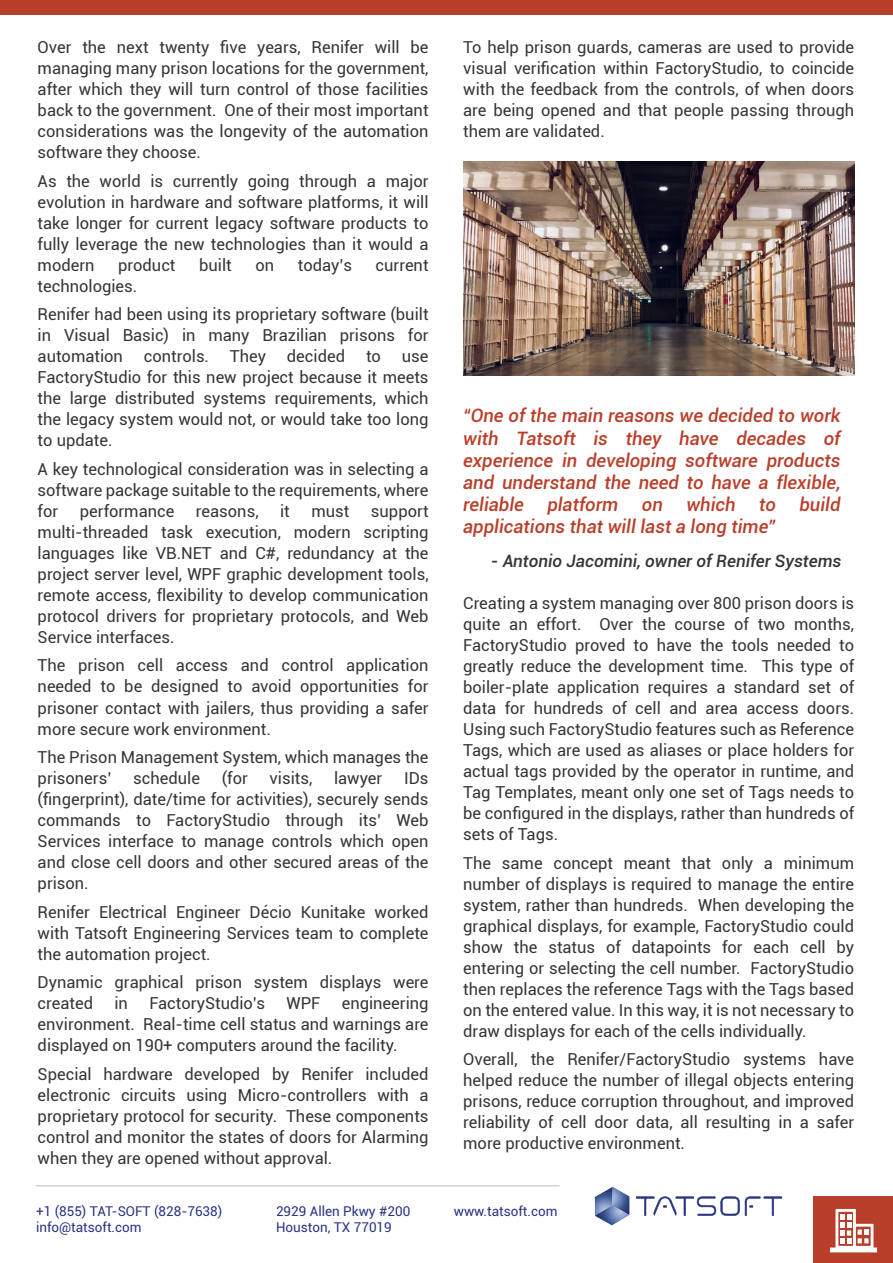
<style>
.page{position:relative;width:893px;height:1263px;background:#fff}
.page>*{position:absolute;margin:0;border:0;box-sizing:border-box;transform-origin:0 0}
.t1{font:italic 500 18.45px/22.2px "Roboto";color:#ba3f2b;text-align:justify}
.t2{font:italic 500 17.1px "Roboto";color:#353535}
.t3{font:16.5px/21px "Roboto";color:#353535;text-align:justify}
.t4{font:13.5px/16.2px "Roboto";color:#2a3484}
</style>
<div class="page">
<hr style="left:36px;top:1185px;width:524px;height:1px;background:#d3d3d3">
<svg style="left:636px;top:1196px;width:146px;height:20px"></svg>
<svg style="left:595px;top:1187px;width:34px;height:38px"></svg>
<div style="left:0;top:0;width:893px;height:14px;background:#ba3f2b"></div>
<div style="left:813px;top:1197px;width:80px;height:66px;background:#ba3f2b"></div>
<svg style="left:830px;top:1209px;width:47px;height:43px"></svg>
<img style="left:463px;top:161px;width:391px;height:214px">
<p class="t3" style="left:38px;top:36px;width:392px">Over the next twenty five years, Renifer will be managing many prison locations for the government, after which they will turn control of those facilities back to the government. One of their most important considerations was the longevity of the automation software they choose.</p>
<p class="t3" style="left:38px;top:170px;width:392px">As the world is currently going through a major evolution in hardware and software platforms, it will take longer for current legacy software products to fully leverage the new technologies than it would a modern</p>
<p class="t3" style="left:118px;top:254px;width:59px">product</p>
<p class="t3" style="left:199px;top:254px;width:34px">built</p>
<p class="t3" style="left:255px;top:254px;width:20px">on</p>
<p class="t3" style="left:298px;top:254px;width:56px">today’s</p>
<p class="t3" style="left:376px;top:254px;width:54px">current</p>
<p class="t3" style="left:38px;top:271px;width:392px;line-height:28.5px">technologies.<br>Renifer had been using its proprietary software (built</p>
<p class="t3" style="left:38px;top:324px;width:392px">in Visual Basic) in many Brazilian prisons for automation</p>
<p class="t3" style="left:144px;top:345px;width:67px">controls.</p>
<p class="t3" style="left:230px;top:345px;width:38px">They</p>
<p class="t3" style="left:287px;top:345px;width:60px">decided</p>
<p class="t3" style="left:366px;top:345px;width:16px">to</p>
<p class="t3" style="left:38px;top:345px;width:392px;text-indent:364px">use FactoryStudio for this new project because it meets the large distributed systems requirements, which the legacy system would not, or would take too long to update.</p>
<p class="t3" style="left:38px;top:458px;width:392px">A key technological consideration was in selecting a software package suitable to the requirements, where for</p>
<p class="t3" style="left:80px;top:500px;width:96px">performance</p>
<p class="t3" style="left:196px;top:500px;width:64px">reasons,</p>
<p class="t3" style="left:280px;top:500px;width:11px">it</p>
<p class="t3" style="left:311px;top:500px;width:39px">must</p>
<p class="t3" style="left:38px;top:500px;width:392px;text-indent:333px">support multi-threaded task execution, modern scripting languages like VB.NET and C#, redundancy at the project server level, WPF graphic development tools, remote access, flexibility to develop communication protocol drivers for proprietary protocols, and Web Service interfaces.</p>
<p class="t3" style="left:38px;top:654px;width:392px">The prison cell access and control application needed to be designed to avoid opportunities for prisoner contact with jailers, thus providing a safer more secure work environment.</p>
<p class="t3" style="left:38px;top:746px;width:392px">The Prison Management System, which manages the prisoners’</p>
<p class="t3" style="left:133px;top:767px;width:68px">schedule</p>
<p class="t3" style="left:222px;top:767px;width:28px">(for</p>
<p class="t3" style="left:270px;top:767px;width:44px">visits,</p>
<p class="t3" style="left:334px;top:767px;width:50px">lawyer</p>
<p class="t3" style="left:38px;top:767px;width:392px;text-indent:366px">IDs (fingerprint), date/time for activities), securely sends commands to FactoryStudio through its’ Web Services interface to manage controls which open and close cell doors and other secured areas of the prison.</p>
<p class="t3" style="left:38px;top:900px;width:392px">Renifer Electrical Engineer Décio Kunitake worked with Tatsoft Engineering Services team to complete the automation project.</p>
<p class="t3" style="left:38px;top:971px;width:392px">Dynamic graphical prison system displays were created</p>
<p class="t3" style="left:38px;top:992px;width:392px;text-indent:304px">engineering environment. Real-time cell status and warnings are displayed on 190+ computers around the facility.</p>
<p class="t3" style="left:38px;top:1062px;width:392px">Special hardware developed by Renifer included electronic circuits using Micro-controllers with a proprietary protocol for security. These components control and monitor the states of doors for Alarming when they are opened without approval.</p>
<p class="t3" style="left:114px;top:992px;width:15px">in</p>
<p class="t3" style="left:149px;top:992px;width:117px">FactoryStudio’s</p>
<p class="t3" style="left:287px;top:992px;width:35px">WPF</p>
<p class="t3" style="left:463px;top:36px;width:392px">To help prison guards, cameras are used to provide visual verification within FactoryStudio, to coincide with the feedback from the controls, of when doors are being opened and that people passing through them are validated.</p>
<p class="t1" style="left:463px;top:404px;width:379px">“One of the main reasons we decided to work with Tatsoft is they have decades of experience in developing software products and understand the need to have a flexible, reliable</p>
<p class="t1" style="left:547px;top:493px;width:73px">platform</p>
<p class="t1" style="left:642px;top:493px;width:22px">on</p>
<p class="t1" style="left:686px;top:493px;width:51px">which</p>
<p class="t1" style="left:759px;top:493px;width:18px">to</p>
<p class="t1" style="left:799px;top:493px;width:43px">build</p>
<p class="t1" style="left:463px;top:515px;width:314px">applications that will last a long time”</p>
<p class="t2" style="left:491px;top:549px;width:352px">- Antonio Jacomini, owner of Renifer Systems</p>
<p class="t3" style="left:463px;top:592px;width:392px">Creating a system managing over 800 prison doors is quite an effort. Over the course of two months, FactoryStudio proved to have the tools needed to greatly reduce the development time. This type of boiler-plate application requires a standard set of data for hundreds of cell and area access doors.<br>Using such FactoryStudio features such as Reference Tags, which are used as aliases or place holders for actual tags provided by the operator in runtime, and Tag Templates, meant only one set of Tags needs to be configured in the displays, rather than hundreds of sets of Tags.</p>
<p class="t3" style="left:463px;top:852px;width:392px">The same concept meant that only a minimum number of displays is required to manage the entire system, rather than hundreds. When developing the graphical displays, for example, FactoryStudio could show the status of datapoints for each cell by entering or selecting the cell number. FactoryStudio then replaces the reference Tags with the Tags based on the entered value. In this way, it is not necessary to draw displays for each of the cells individually.</p>
<p class="t3" style="left:463px;top:1048px;width:392px">Overall, the Renifer/FactoryStudio systems have helped reduce the number of illegal objects entering prisons, reduce corruption throughout, and improved reliability of cell door data, all resulting in a safer more productive environment.</p>
<p class="t4" style="left:36px;top:1202px;width:188px">+1 (855) TAT-SOFT (828-7638)</p>
<p class="t4" style="left:454px;top:1202px;width:105px">www.tatsoft.com</p>
<p class="t4" style="left:36px;top:1218px;width:107px">info@tatsoft.com</p>
<p class="t4" style="left:276px;top:1202px;width:136px">2929 Allen Pkwy #200<br>Houston, TX 77019</p>
</div>
